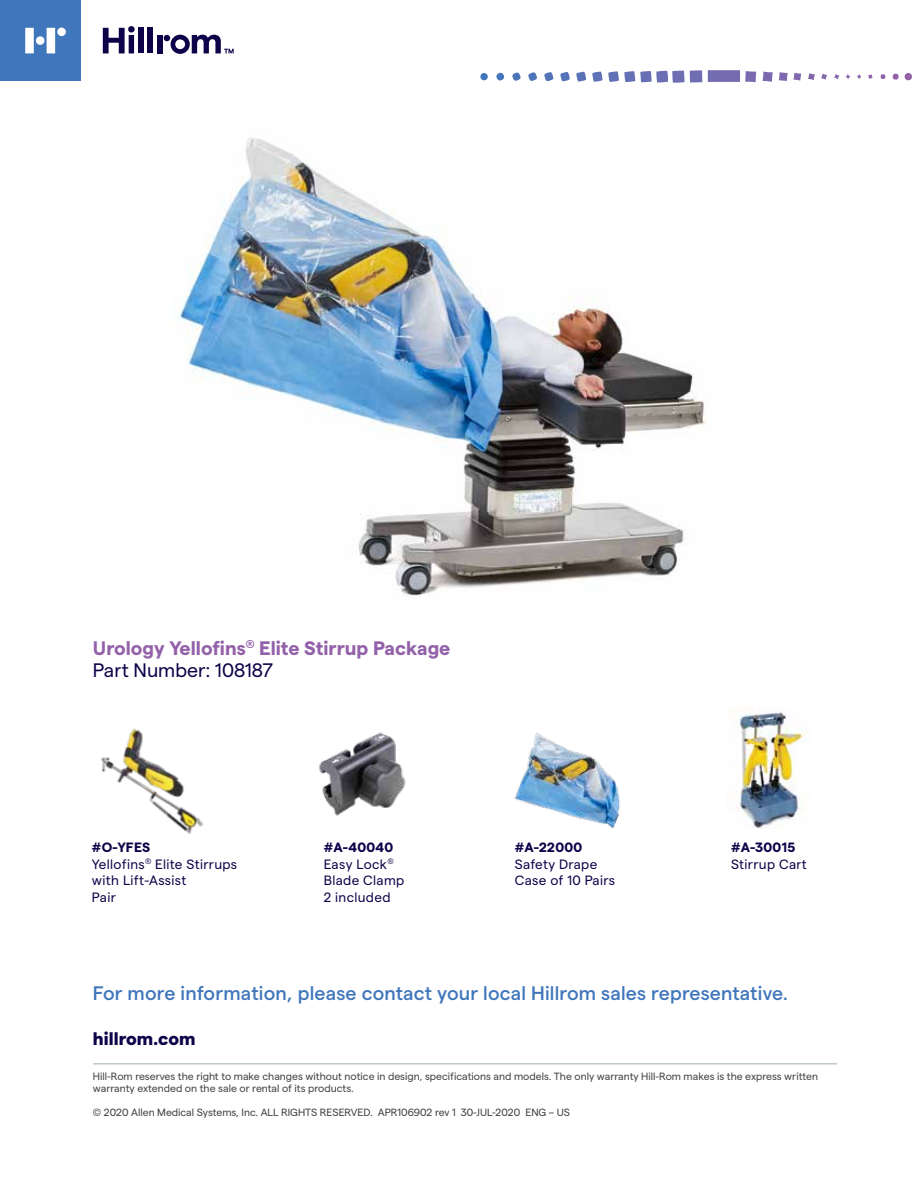
<style>
.page{position:relative;width:918px;height:1188px;background:#fff}
.page>*{position:absolute;margin:0;border:0;box-sizing:border-box;transform-origin:0 0}
.t1{font:500 19.5px "Matter";letter-spacing:.01em;color:#4076bb}
.t2{font:700 19.5px/22.5px "Matter";color:#9361a9}
.t3{font:800 18px "Matter";color:#100249}
.t4{font:13.5px/16.5px "Matter";letter-spacing:.025em;color:#100249}
.t5{font:700 13.5px "Matter";letter-spacing:.025em;color:#100249}
.t6{font:10.5px/12px "Matter";color:#414042}
.s1{font-weight:400;color:#100249}
.s2{font-weight:700}
</style>
<div class="page">
<div style="left:0;top:0;width:81px;height:81px;background:#4076bb"></div>
<svg style="left:25px;top:28px;width:9px;height:25px"></svg>
<svg style="left:47px;top:28px;width:8px;height:25px"></svg>
<div style="left:57px;top:28px;width:9px;height:8px;background:#fff;border-radius:50%"></div>
<div style="left:138px;top:27px;width:6px;height:26px;background:#100249"></div>
<div style="left:148px;top:27px;width:5px;height:26px;background:#100249"></div>
<div style="left:157px;top:35px;width:5px;height:18px;background:#100249"></div>
<svg style="left:103px;top:26px;width:32px;height:27px"></svg>
<div style="left:36px;top:36px;width:8px;height:9px;background:#fff;border-radius:50%"></div>
<svg style="left:164px;top:35px;width:70px;height:19px"></svg>
<img style="left:178px;top:138px;width:528px;height:458px">
<svg style="left:480px;top:70px;width:432px;height:13px"></svg>
<hr style="left:93px;top:1063px;width:744px;height:1px;background:#9cadb7">
<img style="left:319px;top:732px;width:87px;height:84px">
<img style="left:514px;top:732px;width:106px;height:97px">
<img style="left:730px;top:708px;width:75px;height:121px">
<img style="left:101px;top:728px;width:103px;height:106px">
<h1 class="t2" style="left:93px;top:635px;width:359px">Urology Yellofins<sup>®</sup> Elite Stirrup Package<br><span class="s1">Part Number: 108187</span></h1>
<p class="t4" style="left:92px;top:838px;width:147px"><span class="s2">#O-YFES<br></span>Yellofins<sup>®</sup> Elite Stirrups with Lift-Assist<br>Pair</p>
<p class="t4" style="left:324px;top:838px;width:82px"><span class="s2">#A-40040<br></span>Easy Lock<sup>®<br></sup>Blade Clamp<br>2 included</p>
<p class="t5" style="left:515px;top:837px;width:69px">#A-22000</p>
<p class="t4" style="left:515px;top:855px;width:102px">Safety Drape<br>Case of 10 Pairs</p>
<p class="t5" style="left:731px;top:837px;width:66px">#A-30015</p>
<p class="t4" style="left:731px;top:855px;width:77px">Stirrup Cart</p>
<h1 class="t1" style="left:93px;top:979px;width:697px">For more information, please contact your local Hillrom sales representative.</h1>
<h2 class="t3" style="left:93px;top:1026px;width:104px">hillrom.com</h2>
<p class="t6" style="left:93px;top:1069px;width:727px">Hill-Rom reserves the right to make changes without notice in design, specifications and models. The only warranty Hill-Rom makes is the express written warranty extended on the sale or rental of its products.</p>
<p class="t6" style="left:93px;top:1105px;width:478px">© 2020 Allen Medical Systems, Inc. ALL RIGHTS RESERVED. APR106902 rev 1 30-JUL-2020 ENG – US</p>
</div>
